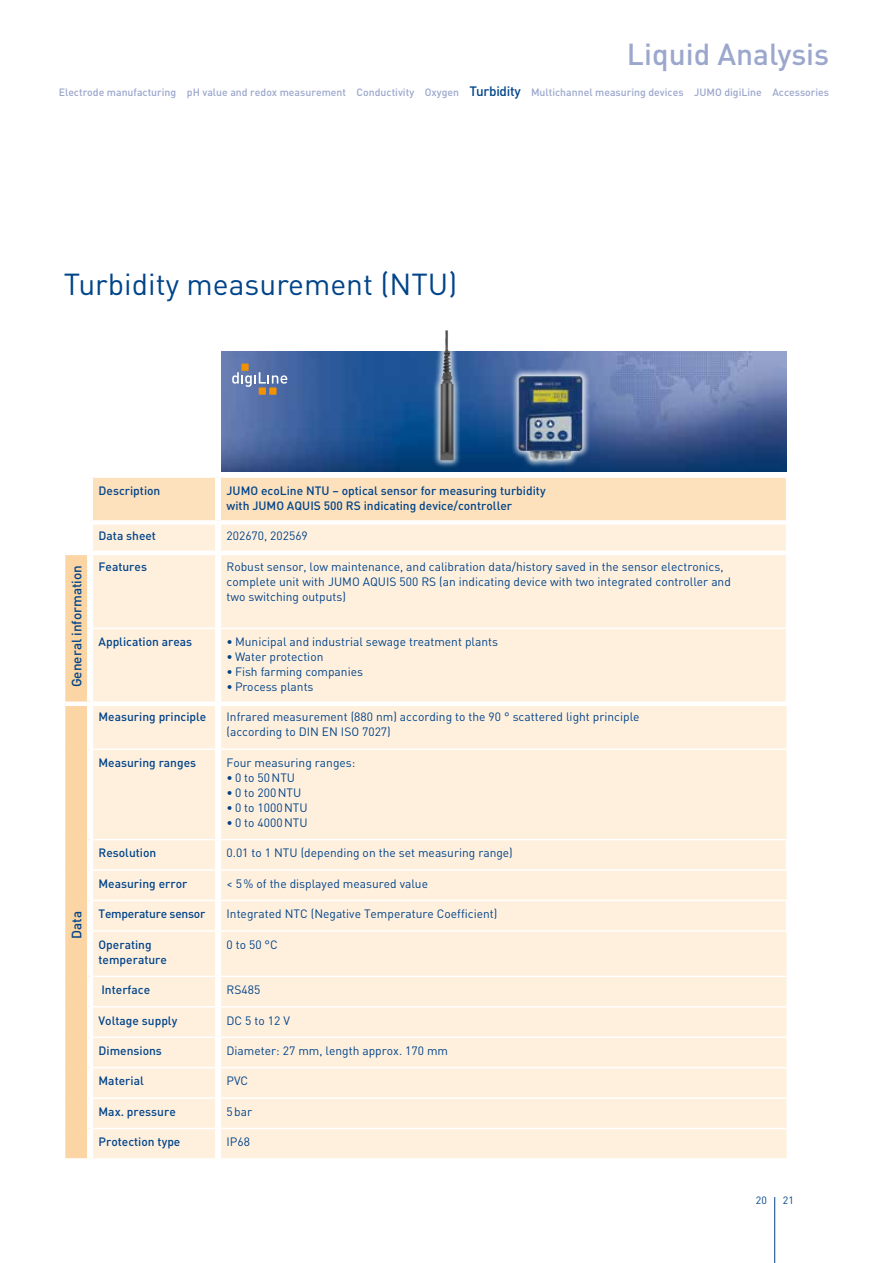
<style>
.page{position:relative;width:893px;height:1263px;background:#fff}
.page>*{position:absolute;margin:0;border:0;box-sizing:border-box;transform-origin:0 0}
.t1{font:30px "DIN Pro";color:#004489}
.t2{font:500 30px "DIN Pro";color:#9ba7cc}
.t3{font:500 13.5px "DIN Pro";color:#004489}
.t4{font:12px/15px "DIN Pro";color:#004489}
.t5{font:500 12px/15px "DIN Pro";color:#004489}
.t6{font:500 12px "DIN Pro";letter-spacing:-.02em;color:#004489}
.t7{font:500 10.5px "DIN Pro";color:#9ba7cc}
.t8{font:10.5px "DIN Pro";color:#004489}
.s1{font-size:13.5px;color:#004489}
</style>
<div class="page">
<hr style="left:774px;top:1197px;width:1px;height:66px;background:#004489">
<svg style="left:65px;top:477px;width:722px;height:682px"></svg>
<img style="left:221px;top:352px;width:565px;height:120px">
<div style="left:510px;top:368px;width:80px;height:100px;background:#fff;opacity:.8"></div>
<img style="left:518px;top:376px;width:65px;height:84px">
<div style="left:432px;top:323px;width:29px;height:145px;background:#fff;opacity:.8"></div>
<img style="left:440px;top:330px;width:14px;height:130px">
<svg style="left:232px;top:372px;width:55px;height:15px"></svg>
<div style="left:241px;top:364px;width:8px;height:7px;background:#f39200"></div>
<div style="left:259px;top:387px;width:7px;height:8px;background:#f39200"></div>
<div style="left:269px;top:387px;width:8px;height:8px;background:#f39200"></div>
<h1 class="t2" style="left:627px;top:30px;width:204px">Liquid Analysis</h1>
<p class="t7" style="left:59px;top:84px;width:772px">Electrode manufacturing pH value and redox measurement Conductivity Oxygen <span class="s1">Turbidity</span> Multichannel measuring devices JUMO digiLine Accessories</p>
<h1 class="t1" style="left:64px;top:261px;width:395px">Turbidity measurement (NTU)</h1>
<p class="t5" style="left:99px;top:482px;width:63px">Description</p>
<p class="t5" style="left:227px;top:482px;width:321px">JUMO ecoLine NTU – optical sensor for measuring turbidity with JUMO AQUIS 500 RS indicating device/controller</p>
<p class="t5" style="left:99px;top:527px;width:59px">Data sheet</p>
<p class="t4" style="left:227px;top:527px;width:83px">202670, 202569</p>
<p class="t3" style="left:66px;top:687px;width:124px;rotate:-90deg">General information</p>
<p class="t5" style="left:99px;top:557px;width:50px">Features</p>
<p class="t4" style="left:227px;top:557px;width:506px">Robust sensor, low maintenance, and calibration data/history saved in the sensor electronics, complete unit with JUMO AQUIS 500 RS (an indicating device with two integrated controller and two switching outputs)</p>
<p class="t5" style="left:99px;top:633px;width:95px">Application areas</p>
<p class="t4" style="left:227px;top:633px;width:273px">• Municipal and industrial sewage treatment plants</p>
<p class="t4" style="left:227px;top:648px;width:98px">• Water protection</p>
<p class="t4" style="left:227px;top:663px;width:138px">• Fish farming companies</p>
<p class="t4" style="left:227px;top:678px;width:89px">• Process plants</p>
<p class="t3" style="left:66px;top:939px;width:29px;rotate:-90deg">Data</p>
<p class="t5" style="left:99px;top:708px;width:109px">Measuring principle</p>
<p class="t4" style="left:227px;top:708px;width:415px">Infrared measurement (880 nm) according to the 90 ° scattered light principle (according to DIN EN ISO 7027)</p>
<p class="t5" style="left:99px;top:754px;width:99px">Measuring ranges</p>
<p class="t4" style="left:227px;top:754px;width:130px">Four measuring ranges:</p>
<p class="t4" style="left:227px;top:769px;width:70px">• 0 to 50NTU</p>
<p class="t4" style="left:227px;top:784px;width:76px">• 0 to 200NTU</p>
<p class="t4" style="left:227px;top:799px;width:83px">• 0 to 1000NTU</p>
<p class="t4" style="left:227px;top:814px;width:83px">• 0 to 4000NTU</p>
<p class="t5" style="left:99px;top:844px;width:59px">Resolution</p>
<p class="t4" style="left:227px;top:844px;width:288px">0.01 to 1 NTU (depending on the set measuring range)</p>
<p class="t5" style="left:99px;top:875px;width:90px">Measuring error</p>
<p class="t4" style="left:227px;top:875px;width:203px">&lt; 5% of the displayed measured value</p>
<p class="t6" style="left:99px;top:904px;width:108px">Temperature sensor</p>
<p class="t4" style="left:227px;top:905px;width:272px">Integrated NTC (Negative Temperature Coefficient)</p>
<p class="t5" style="left:99px;top:935px;width:70px">Operating temperature</p>
<p class="t4" style="left:227px;top:935px;width:53px">0 to 50 °C</p>
<p class="t5" style="left:101px;top:981px;width:50px">Interface</p>
<p class="t4" style="left:227px;top:981px;width:35px">RS485</p>
<p class="t5" style="left:99px;top:1011px;width:80px">Voltage supply</p>
<p class="t4" style="left:227px;top:1011px;width:65px">DC 5 to 12 V</p>
<p class="t5" style="left:99px;top:1042px;width:65px">Dimensions</p>
<p class="t4" style="left:227px;top:1042px;width:223px">Diameter: 27 mm, length approx. 170 mm</p>
<p class="t5" style="left:99px;top:1072px;width:47px">Material</p>
<p class="t4" style="left:227px;top:1072px;width:23px">PVC</p>
<p class="t5" style="left:99px;top:1103px;width:79px">Max. pressure</p>
<p class="t4" style="left:227px;top:1103px;width:27px">5bar</p>
<p class="t5" style="left:99px;top:1133px;width:83px">Protection type</p>
<p class="t4" style="left:227px;top:1133px;width:25px">IP68</p>
<p class="t8" style="left:756px;top:1192px;width:12px">20</p>
<p class="t8" style="left:783px;top:1192px;width:12px">21</p>
</div>
